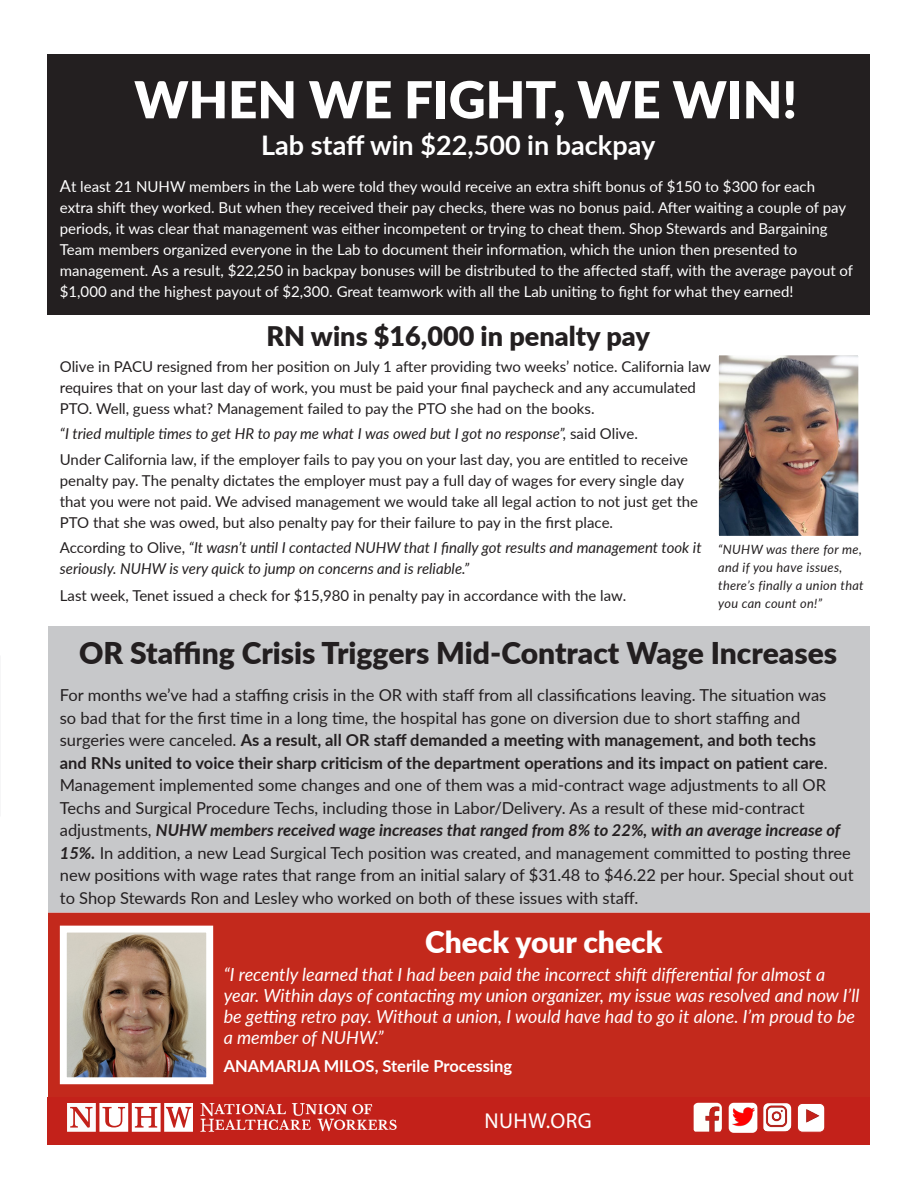
<style>
.page{position:relative;width:918px;height:1188px;background:#fff}
.page>*{position:absolute;margin:0;border:0;box-sizing:border-box;transform-origin:0 0}
.t1{font:900 51px "Lato";color:#fff}
.t2{font:900 49.5px "Lato";letter-spacing:.01em;color:#fff}
.t3{font:900 30px "Lato";color:#231f20}
.t4{font:900 30px "Lato";color:#fff}
.t5{font:700 27px "Lato";color:#fff}
.t6{font:900 27px "Lato";color:#231f20}
.t7{font:21.6px "Myriad Pro";letter-spacing:.02em;color:#fff}
.t8{font:italic 18px/21px "Lato";color:#fff}
.t9{font:16.5px/22.5px "Lato";color:#231f20}
.t10{font:700 16.5px "Lato";color:#fff}
.t11{font:15px/21px "Lato";color:#231f20}
.t12{font:15px/21px "Lato";color:#fff}
.t13{font:italic 15px/21px "Lato";color:#231f20}
.t14{font:italic 12.75px/18px "Lato";letter-spacing:.025em;color:#231f20}
.s1{font-size:16.5px}
.s2{font-style:normal}
.s3{font-weight:700}
.s4{font-weight:700;font-style:italic}
</style>
<div class="page">
<div style="left:48px;top:626px;width:821px;height:287px;background:#c7c8ca"></div>
<div style="left:47px;top:54px;width:822px;height:86px;background:#231f20"></div>
<div style="left:47px;top:1097px;width:822px;height:48px;background:#c3211a"></div>
<svg style="left:200px;top:1104px;width:197px;height:28px"></svg>
<svg style="left:67px;top:1104px;width:126px;height:28px"></svg>
<img style="left:694px;top:1103px;width:28px;height:29px">
<div style="left:729px;top:1103px;width:28px;height:30px;background:#fff;border-radius:5px"></div>
<img style="left:733px;top:1107px;width:22px;height:20px">
<img style="left:763px;top:1103px;width:28px;height:28px">
<img style="left:799px;top:1105px;width:24px;height:25px">
<div style="left:797px;top:1103px;width:28px;height:29px;border:1px solid #c3211a;border-radius:5px"></div>
<div style="left:47px;top:140px;width:822px;height:175px;background:#231f20"></div>
<img style="left:720px;top:356px;width:137px;height:179px">
<div style="left:712px;top:348px;width:153px;height:195px;border:7px solid #fff"></div>
<div style="left:48px;top:913px;width:821px;height:184px;background:#c3291c"></div>
<img style="left:68px;top:934px;width:137px;height:142px">
<div style="left:60px;top:926px;width:153px;height:158px;border:7px solid #fff"></div>
<p class="t1" style="left:134px;top:61px;width:664px">WHEN WE FIGHT, WE WIN!</p>
<p class="t2" style="left:47px;top:69px;width:530px">BARGAINING UPDATE</p>
<p class="t5" style="left:261px;top:125px;width:396px">Lab staff win $22,500 in backpay</p>
<p class="t12" style="left:60px;top:176px;width:795px"><span class="s1">A</span>t least 21 NUHW members in the Lab were told they would receive an extra shift bonus of $150 to $300 for each<br>extra shift they worked. But when they received their pay checks, there was no bonus paid. After waiting a couple of pay periods, it was clear that management was either incompetent or trying to cheat them. Shop Stewards and Bargaining Team members organized everyone in the Lab to document their information, which the union then presented to management. As a result, $22,250 in backpay bonuses will be distributed to the affected staff, with the average payout of $1,000 and the highest payout of $2,300. Great teamwork with all the Lab uniting to fight for what they earned!</p>
<p class="t6" style="left:267px;top:316px;width:385px">RN wins $16,000 in penalty pay</p>
<p class="t11" style="left:60px;top:355px;width:653px">Olive in PACU resigned from her position on July 1 after providing two weeks’ notice. California law requires that on your last day of work, you must be paid your final paycheck and any accumulated<br>PTO. Well, guess what? Management failed to pay the PTO she had on the books.</p>
<p class="t13" style="left:60px;top:423px;width:580px">“I tried multiple times to get HR to pay me what I was owed but I got no response”, <span class="s2">said Olive.</span></p>
<p class="t11" style="left:60px;top:448px;width:640px">Under California law, if the employer fails to pay you on your last day, you are entitled to receive penalty pay. The penalty dictates the employer must pay a full day of wages for every single day that you were not paid. We advised management we would take all legal action to not just get the PTO that she was owed, but also penalty pay for their failure to pay in the first place.</p>
<p class="t13" style="left:60px;top:537px;width:643px"><span class="s2">According to Olive,</span> “It wasn’t until I contacted NUHW that I finally got results and management took it seriously. NUHW is very quick to jump on concerns and is reliable.”</p>
<p class="t11" style="left:60px;top:585px;width:568px">Last week, Tenet issued a check for $15,980 in penalty pay in accordance with the law.</p>
<p class="t14" style="left:718px;top:540px;width:147px">“NUHW was there for me, and if you have issues, there’s finally a union that you can count on!”</p>
<p class="t3" style="left:79px;top:630px;width:760px">OR Staffing Crisis Triggers Mid-Contract Wage Increases</p>
<p class="t9" style="left:60px;top:683px;width:795px">For months we’ve had a staffing crisis in the OR with staff from all classifications leaving. The situation was<br>so bad that for the first time in a long time, the hospital has gone on diversion due to short staffing and surgeries were canceled. <span class="s3">As a result, all OR staff demanded a meeting with management, and both techs<br>and RNs united to voice their sharp criticism of the department operations and its impact on patient care</span>.<br>Management implemented some changes and one of them was a mid-contract wage adjustments to all OR Techs and Surgical Procedure Techs, including those in Labor/Delivery. As a result of these mid-contract adjustments, <span class="s4">NUHW members received wage increases that ranged from 8% to 22%, with an average increase of 15%.</span> In addition, a new Lead Surgical Tech position was created, and management committed to posting three new positions with wage rates that range from an initial salary of $31.48 to $46.22 per hour. Special shout out to Shop Stewards Ron and Lesley who worked on both of these issues with staff.</p>
<p class="t4" style="left:425px;top:919px;width:239px">Check your check</p>
<p class="t8" style="left:224px;top:964px;width:637px">“I recently learned that I had been paid the incorrect shift differential for almost a year. Within days of contacting my union organizer, my issue was resolved and now I’ll be getting retro pay. Without a union, I would have had to go it alone. I’m proud to be a member of NUHW.”</p>
<p class="t10" style="left:224px;top:1053px;width:290px">ANAMARIJA MILOS, Sterile Processing</p>
<p class="t7" style="left:485px;top:1108px;width:109px">NUHW.ORG</p>
</div>
